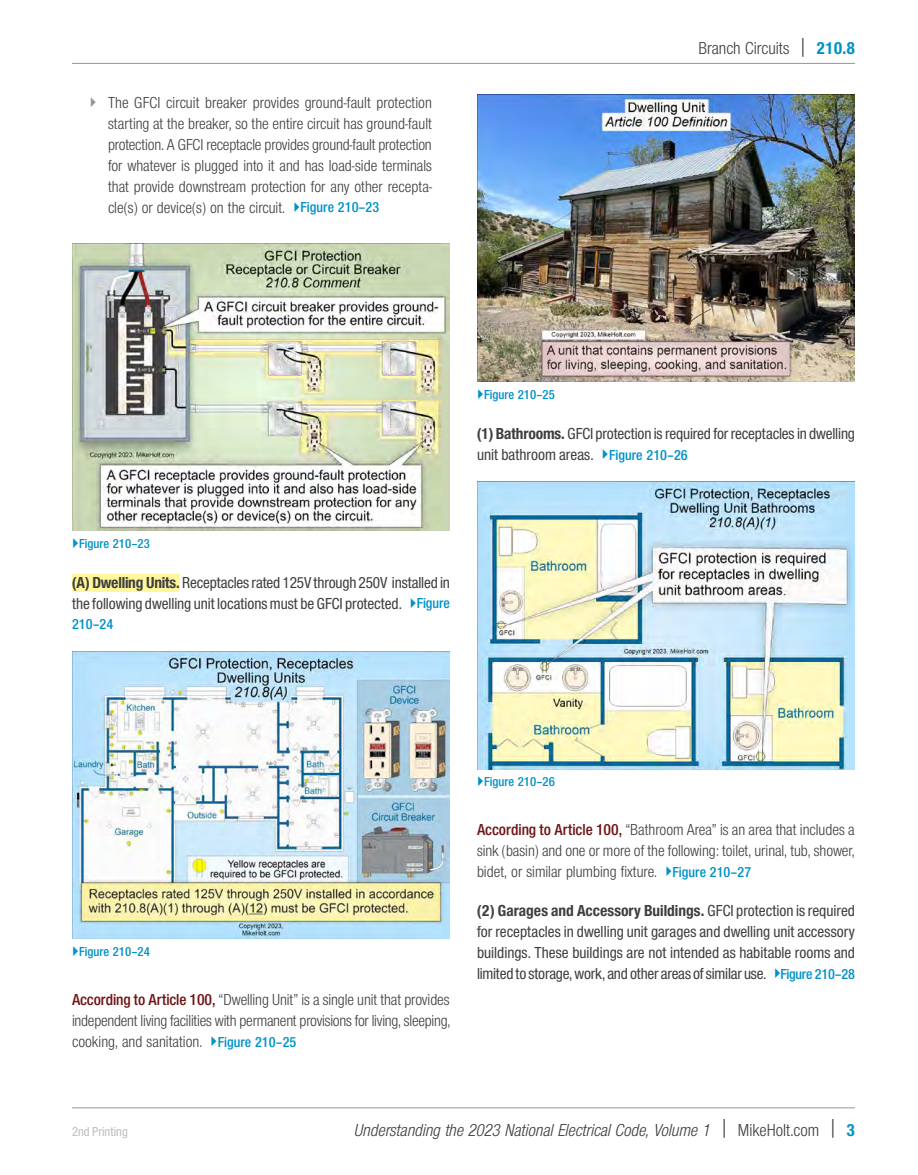
<style>
.page{position:relative;width:918px;height:1175px;background:#fff}
.page>*{position:absolute;margin:0;border:0;box-sizing:border-box;transform-origin:0 0}
.t1{font:italic 18px "Nimbus San Nov Con";color:#3e3e3f}
.t2{font:18px "Nimbus San Nov Con";color:#3e3e3f}
.t3{font:16.5px/21px "Nimbus San Nov Con";color:#3e3e3f;text-align:justify}
.t4{font:500 16.5px/21px "Nimbus San Nov Con";letter-spacing:-.01em;color:#3e3e3f}
.t5{font:15px "Nimbus San Nov Con Sem Bol";color:#0092c8}
.t6{font:13.5px "Nimbus San Nov Con Sem Bol";color:#0092c8}
.t7{font:500 13.5px "Nimbus San Nov Con";color:#bcbdc0}
.s1{font-family:"Nimbus San Nov Con Sem Bol";font-size:15px;color:#0092c8}
.s2{font-size:22.5px}
.s3{font-weight:700;color:#0092c8}
.s4{font-weight:700}
.s5{font-family:"Nimbus San Nov Con Sem Bol";font-weight:400;font-size:15px;color:#0092c8}
.s6{font-family:"Nimbus San Nov Con Sem Bol";color:#6e1415}
.s7{font-style:normal;font-size:22.5px}
.s8{font-style:normal}
.s9{font-weight:700;font-style:normal;color:#0092c8}
</style>
<div class="page">
<hr style="left:72px;top:1107px;width:783px;height:1px;background:#939598">
<hr style="left:72px;top:63px;width:783px;height:1px;background:#939598">
<img style="left:477px;top:94px;width:378px;height:288px">
<img style="left:477px;top:481px;width:378px;height:288px">
<div style="left:72px;top:574px;width:108px;height:18px;background:#fff79a"></div>
<img style="left:72px;top:243px;width:378px;height:288px">
<img style="left:72px;top:651px;width:378px;height:287px">
<p class="t3" style="left:108px;top:92px;width:326px">The GFCI circuit breaker provides ground-fault protection starting at the breaker, so the entire circuit has ground-fault protection. A GFCI receptacle provides ground-fault protection for whatever is plugged into it and has load-side terminals that provide downstream protection for any other recepta&shy;cle(s) or device(s) on the circuit. <span class="s1">Figure 210–23</span></p>
<p class="t2" style="left:698px;top:38px;width:158px">Branch Circuits <span class="s2">|</span> <span class="s3">210.8</span></p>
<p class="t6" style="left:484px;top:386px;width:72px">Figure 210–25</p>
<p class="t4" style="left:477px;top:423px;width:380px"><span class="s4">(1) Bathrooms.</span> GFCI protection is required for receptacles in dwelling unit bathroom areas. <span class="s5">Figure 210–26</span></p>
<p class="t6" style="left:79px;top:535px;width:72px">Figure 210–23</p>
<p class="t4" style="left:72px;top:572px;width:380px"><span class="s4">(A) Dwelling Units.</span> Receptacles rated 125V through 250V installed in the following dwelling unit locations must be GFCI protected. <span class="s5">Figure</span></p>
<p class="t5" style="left:72px;top:616px;width:43px">210–24</p>
<p class="t6" style="left:79px;top:943px;width:72px">Figure 210–24</p>
<p class="t3" style="left:72px;top:989px;width:380px"><span class="s6">According to Article 100,</span> “Dwelling Unit” is a single unit that provides independent living facilities with permanent provisions for living, sleeping, cooking, and sanitation. <span class="s1">Figure 210–25</span></p>
<p class="t6" style="left:484px;top:773px;width:72px">Figure 210–26</p>
<p class="t3" style="left:477px;top:819px;width:379px"><span class="s6">According to Article 100,</span> “Bathroom Area” is an area that includes a sink (basin) and one or more of the following: toilet, urinal, tub, shower, bidet, or similar plumbing fixture. <span class="s1">Figure 210–27</span></p>
<p class="t4" style="left:477px;top:900px;width:380px;text-align:justify"><span class="s4">(2) Garages and Accessory Buildings.</span> GFCI protection is required for receptacles in dwelling unit garages and dwelling unit accessory buildings. These buildings are not intended as habitable rooms and limited to storage, work, and other areas of similar use. <span class="s5">Figure 210–28</span></p>
<p class="t7" style="left:72px;top:1123px;width:57px">2nd Printing</p>
<p class="t1" style="left:355px;top:1120px;width:502px">Understanding the 2023 National Electrical Code, Volume 1 <span class="s7">|</span> <span class="s8">MikeHolt.com</span> <span class="s7">|</span> <span class="s9">3</span></p>
</div>
